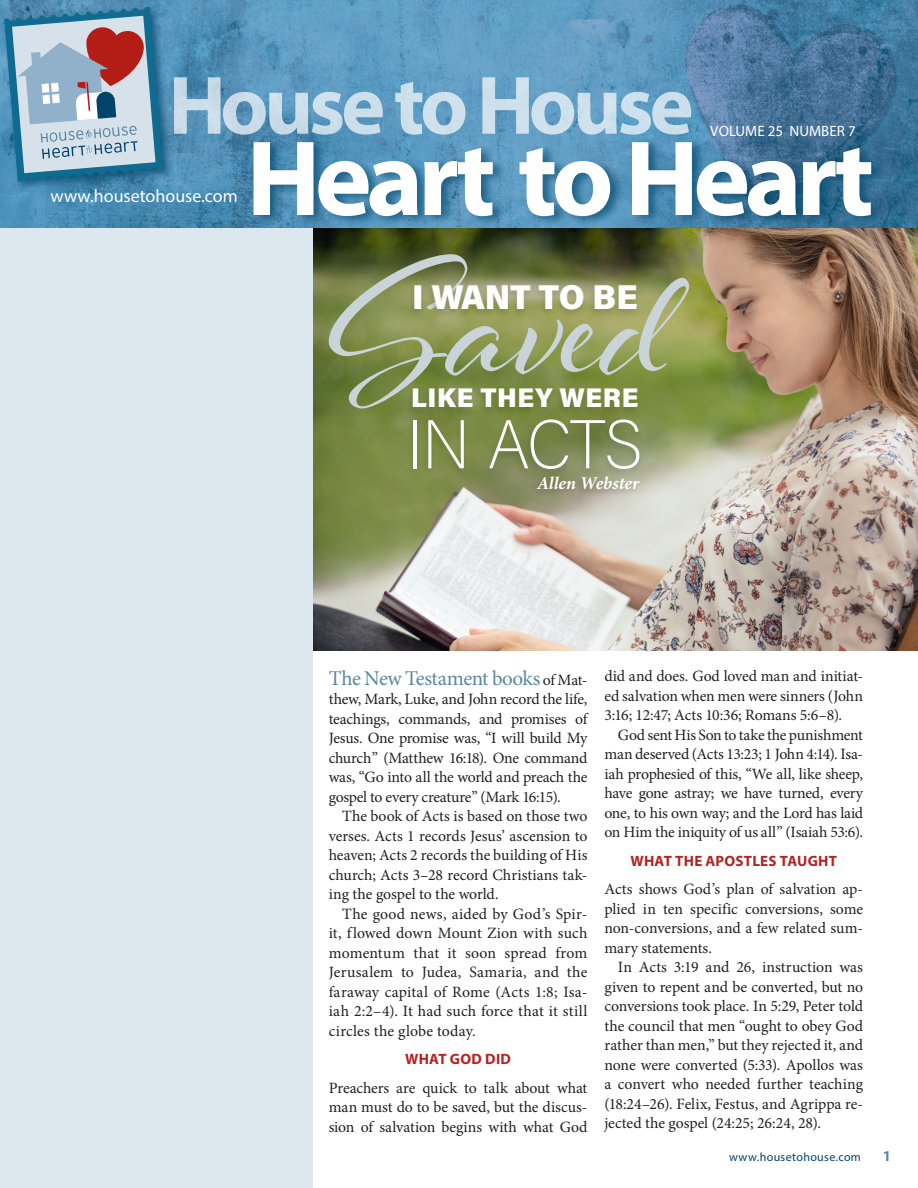
<style>
.page{position:relative;width:918px;height:1188px;background:#fff}
.page>*{position:absolute;margin:0;border:0;box-sizing:border-box;transform-origin:0 0}
.Side_Article_Heading{font:180px "Al Fresco";color:#c9d3d8}
.Side_Article_Heading-2{font:69px "Acumin Variable Concept";letter-spacing:-.045em;color:#fff}
.Side_Article_Heading-3{font:34.5px "Acumin Variable Concept";letter-spacing:.05em;color:#fff}
.Side_Article_Heading-4{font:27px "Acumin Variable Concept";letter-spacing:.075em;color:#fff}
.t1{font:21px "Minion Pro";letter-spacing:-.02em;color:#5c87a1}
.t2{font:18px "Myriad Pro";color:#fff}
.Body_Serif{font:italic 700 18px "Minion Pro";color:#fff}
.t3{font:15.75px/19.5px "Minion Pro";letter-spacing:-.005em;color:#231f20;text-align:justify}
.t4{font:700 15px "Myriad Pro";letter-spacing:.015em;color:#b22423}
.t5{font:15px "Myriad Pro";color:#fff}
.t6{font:700 15px "Myriad Pro";color:#5c87a1}
.t7{font:12px "Myriad Pro";letter-spacing:.03em;color:#00446a}
.s1{font-size:15.75px;color:#231f20}
</style>
<div class="page">
<img style="left:313px;top:228px;width:605px;height:422px">
<div style="left:0;top:0;width:313px;height:1188px;background:#dce7ee"></div>
<img style="left:0;top:0;width:918px;height:228px">
<div style="left:1px;top:3px;width:174px;height:191px;background:#00446a;opacity:.75"></div>
<svg style="left:4px;top:6px;width:159px;height:176px"></svg>
<svg style="left:174px;top:77px;width:517px;height:58px;background:#8fb8d3"></svg>
<div style="left:252px;top:137px;width:634px;height:90px;background:#00446a;opacity:.65"></div>
<svg style="left:254px;top:142px;width:617px;height:74px"></svg>
<div style="left:407px;top:284px;width:234px;height:35px;background:#231f20;opacity:.16"></div>
<div style="left:406px;top:388px;width:236px;height:29px;background:#231f20;opacity:.16"></div>
<div style="left:407px;top:418px;width:237px;height:61px;background:#231f20;opacity:.16"></div>
<div style="left:529px;top:474px;width:113px;height:24px;background:#231f20;opacity:.2"></div>
<p class="t2" style="left:51px;top:184px;width:189px">www.housetohouse.com</p>
<p class="t5" style="left:710px;top:122px;width:147px">VOLUME 25 NUMBER 7</p>
<p class="Side_Article_Heading" style="left:329px;top:204px;width:343px">Saved</p>
<p class="Side_Article_Heading-3" style="left:412px;top:273px;width:226px">I WANT TO BE</p>
<p class="Side_Article_Heading-4" style="left:411px;top:379px;width:228px">LIKE THEY WERE</p>
<p class="Side_Article_Heading-2" style="left:407px;top:397px;width:239px">IN ACTS</p>
<p class="Body_Serif" style="left:537px;top:470px;width:104px">Allen Webster</p>
<h3 class="t1" style="left:329px;top:664px;width:260px">The New Testament books <span class="s1">of Mat-</span></h3>
<p class="t3" style="left:329px;top:690px;width:260px">thew, Mark, Luke, and John record the life, teachings, commands, and promises of Jesus. One promise was, “I will build My church” (Matthew 16:18). One command was, “Go into all the world and preach the gospel to every creature” (Mark 16:15).</p>
<p class="t3" style="left:329px;top:807px;width:260px;text-indent:14px">The book of Acts is based on those two verses. Acts 1 records Jesus’ ascension to heaven; Acts 2 records the building of His church; Acts 3–28 record Christians tak&shy;ing the gospel to the world.</p>
<p class="t3" style="left:329px;top:904px;width:260px;text-indent:14px">The good news, aided by God’s Spir&shy;it, flowed down Mount Zion with such momentum that it soon spread from Jerusalem to Judea, Samaria, and the faraway capital of Rome (Acts 1:8; Isa&shy;iah 2:2–4). It had such force that it still circles the globe today.</p>
<p class="t4" style="left:405px;top:1050px;width:107px">WHAT GOD DID</p>
<p class="t3" style="left:329px;top:1078px;width:260px">Preachers are quick to talk about what man must do to be saved, but the discus&shy;sion of salvation begins with what God</p>
<p class="t3" style="left:604px;top:666px;width:260px">did and does. God loved man and initiat&shy;ed salvation when men were sinners (John 3:16; 12:47; Acts 10:36; Romans 5:6–8).</p>
<p class="t3" style="left:604px;top:725px;width:260px;text-indent:14px">God sent His Son to take the punishment man deserved (Acts 13:23; 1 John 4:14). Isa&shy;iah prophesied of this, “We all, like sheep, have gone astray; we have turned, every one, to his own way; and the Lord has laid on Him the iniquity of us all” (Isaiah 53:6).</p>
<p class="t4" style="left:630px;top:851px;width:208px">WHAT THE APOSTLES TAUGHT</p>
<p class="t3" style="left:604px;top:879px;width:260px">Acts shows God’s plan of salvation ap&shy;plied in ten specific conversions, some non-conversions, and a few related sum&shy;mary statements.</p>
<p class="t3" style="left:604px;top:957px;width:260px;text-indent:14px">In Acts 3:19 and 26, instruction was given to repent and be converted, but no conversions took place. In 5:29, Peter told the council that men “ought to obey God rather than men,” but they rejected it, and none were converted (5:33). Apollos was a convert who needed further teaching (18:24–26). Felix, Festus, and Agrippa re&shy;jected the gospel (24:25; 26:24, 28).</p>
<p class="t7" style="left:729px;top:1150px;width:133px">www.housetohouse.com</p>
<p class="t6" style="left:883px;top:1146px;width:10px">1</p>
</div>
